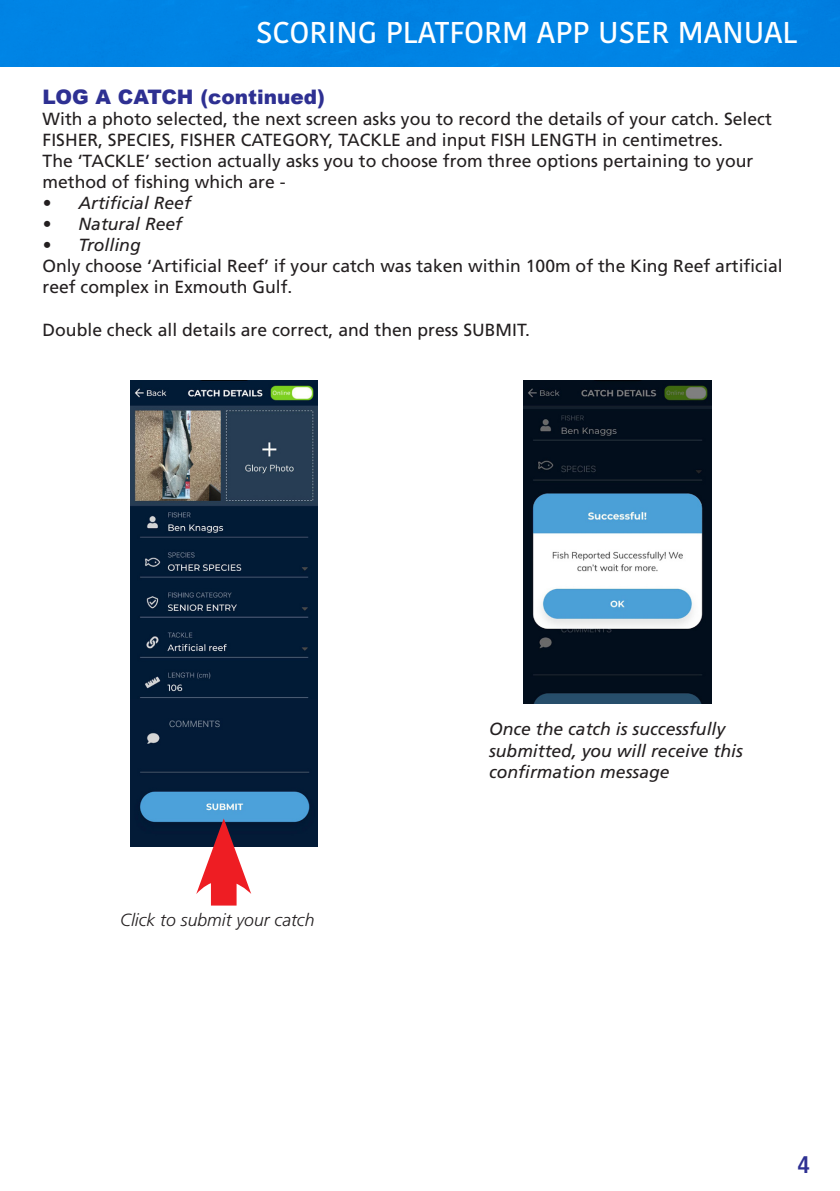
<style>
.page{position:relative;width:840px;height:1191px;background:#fff}
.page>*{position:absolute;margin:0;border:0;box-sizing:border-box;transform-origin:0 0}
.t1{font:600 30px "Kohinoor Devanagari";color:#fff}
.t2{font:700 condensed 24px "Frutiger LT Std";color:#2e3092}
.t3{font:900 20px "Arial";color:#2e3092}
.t4{font:17.6px/21px "Frutiger LT Std";color:#231f20}
.t5{font:italic 17.6px/21px "Frutiger LT Std";color:#231f20}
.t6{font:italic 300 17.6px "Frutiger LT Std";color:#231f20}
</style>
<div class="page">
<div style="left:0;top:0;width:839px;height:66px;background:#0083e4"></div>
<img style="left:130px;top:380px;width:187px;height:466px">
<div style="left:211px;top:864px;width:25px;height:41px;background:#ee1d23"></div>
<svg style="left:196px;top:818px;width:55px;height:76px"></svg>
<img style="left:523px;top:380px;width:187px;height:323px">
<p class="t1" style="left:256px;top:15px;width:542px">SCORING PLATFORM APP USER MANUAL</p>
<p class="t3" style="left:43px;top:82px;width:284px">LOG A CATCH (continued)</p>
<p class="t4" style="left:43px;top:108px;width:730px">With a photo selected, the next screen asks you to record the details of your catch. Select<br>FISHER, SPECIES, FISHER CATEGORY, TACKLE and input FISH LENGTH in centimetres.</p>
<p class="t4" style="left:43px;top:150px;width:711px">The ‘TACKLE’ section actually asks you to choose from three options pertaining to your method of fishing which are -</p>
<p class="t5" style="left:43px;top:193px;width:150px">• Artificial Reef</p>
<p class="t5" style="left:43px;top:214px;width:141px">• Natural Reef</p>
<p class="t5" style="left:43px;top:235px;width:100px">• Trolling</p>
<p class="t4" style="left:43px;top:256px;width:741px">Only choose ‘Artificial Reef’ if your catch was taken within 100m of the King Reef artificial reef complex in Exmouth Gulf.</p>
<p class="t4" style="left:43px;top:319px;width:488px">Double check all details are correct, and then press SUBMIT.</p>
<p class="t6" style="left:120px;top:909px;width:196px">Click to submit your catch</p>
<p class="t5" style="left:488px;top:719px;width:255px">Once the catch is successfully submitted, you will receive this confirmation message</p>
<p class="t2" style="left:797px;top:1150px;width:14px">4</p>
</div>
